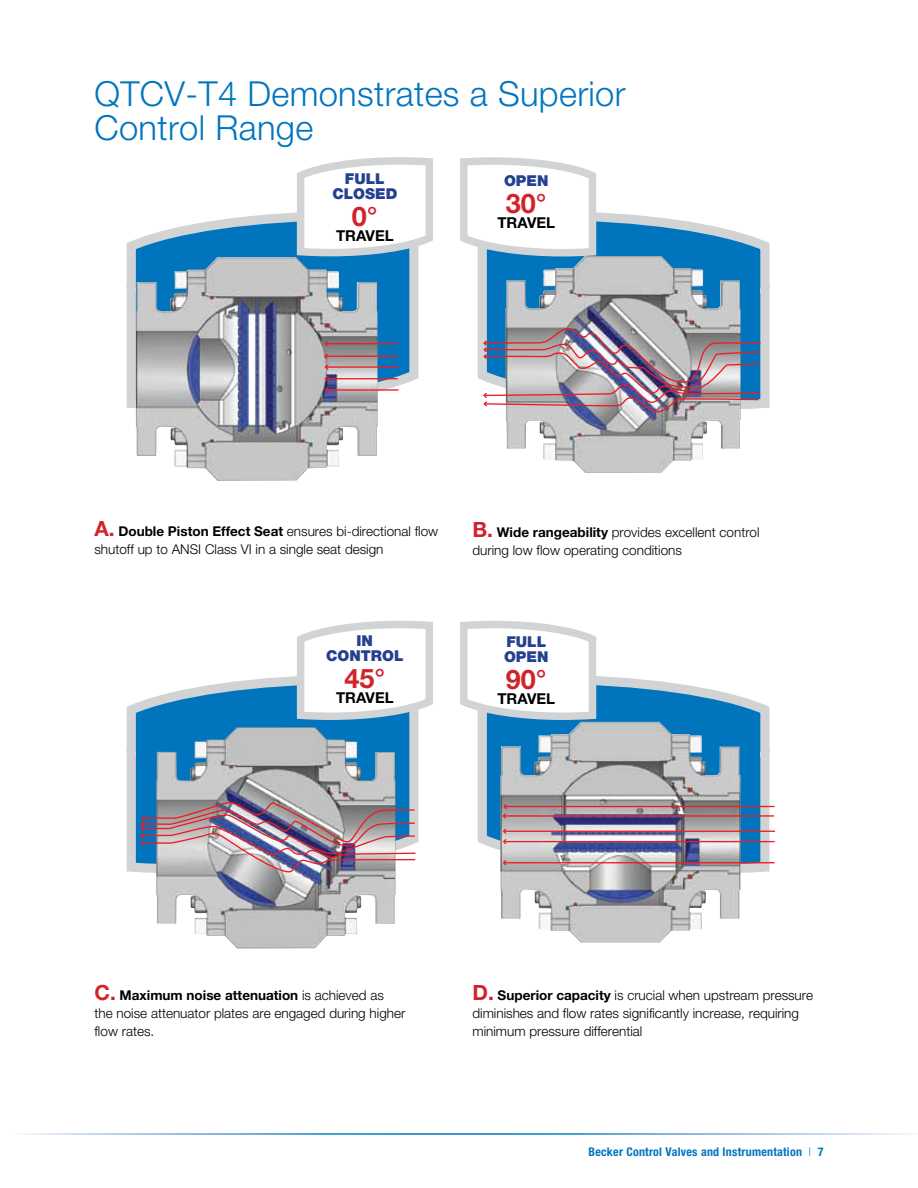
<style>
.page{position:relative;width:918px;height:1188px;background:#fff}
.page>*{position:absolute;margin:0;border:0;box-sizing:border-box;transform-origin:0 0}
.t1{font:300 34.5px/34.5px "Helvetica Neue LT Std";letter-spacing:.01em;color:#0075be}
.t2{font:700 27px "Helvetica Neue LT Std";color:#d2232a}
.t3{font:900 15px/15px "Helvetica Neue LT Std";color:#25408f;text-align:center}
.t4{font:700 15px "Helvetica Neue LT Std";color:#000}
.t5{font:300 13.5px/18px "Helvetica Neue LT Std";color:#000}
.t6{font:700 condensed 12px "Helvetica Neue LT Std";letter-spacing:.02em;color:#0075be}
.s1{font-weight:700;font-size:21px;color:#d2232a}
.s2{font-weight:700}
.s3{font-weight:300}
</style>
<div class="page">
<svg style="left:126px;top:213px;width:293px;height:198px"></svg>
<svg style="left:477px;top:212px;width:293px;height:196px"></svg>
<svg style="left:293px;top:157px;width:140px;height:103px"></svg>
<svg style="left:460px;top:157px;width:140px;height:103px"></svg>
<svg style="left:126px;top:676px;width:293px;height:202px"></svg>
<svg style="left:477px;top:676px;width:297px;height:202px"></svg>
<svg style="left:293px;top:620px;width:140px;height:104px"></svg>
<svg style="left:460px;top:620px;width:140px;height:104px"></svg>
<img style="left:505px;top:256px;width:236px;height:217px">
<img style="left:136px;top:257px;width:242px;height:224px">
<img style="left:156px;top:727px;width:239px;height:222px">
<img style="left:500px;top:722px;width:240px;height:221px">
<hr style="left:326px;top:343px;width:72px;height:1px;background:#ed1d24">
<svg style="left:324px;top:341px;width:5px;height:5px"></svg>
<hr style="left:326px;top:356px;width:72px;height:1px;background:#ed1d24">
<svg style="left:324px;top:354px;width:4px;height:5px"></svg>
<hr style="left:326px;top:366px;width:72px;height:2px;background:#ed1d24">
<svg style="left:324px;top:365px;width:5px;height:4px"></svg>
<hr style="left:326px;top:378px;width:72px;height:1px;background:#ed1d24">
<svg style="left:324px;top:376px;width:4px;height:5px"></svg>
<hr style="left:326px;top:389px;width:73px;height:2px;background:#ed1d24">
<svg style="left:324px;top:388px;width:5px;height:4px"></svg>
<hr style="left:505px;top:806px;width:270px;height:1px;background:#ed1d24">
<hr style="left:504px;top:815px;width:270px;height:2px;background:#ed1d24">
<svg style="left:502px;top:804px;width:5px;height:14px"></svg>
<hr style="left:504px;top:831px;width:271px;height:1px;background:#ed1d24">
<hr style="left:504px;top:841px;width:271px;height:1px;background:#ed1d24">
<svg style="left:503px;top:829px;width:4px;height:15px"></svg>
<hr style="left:504px;top:862px;width:271px;height:1px;background:#ed1d24">
<svg style="left:503px;top:860px;width:4px;height:5px"></svg>
<img style="left:483px;top:327px;width:279px;height:86px">
<img style="left:140px;top:801px;width:277px;height:72px">
<h1 class="t1" style="left:94px;top:75px;width:533px">QTCV-T4 Demonstrates a Superior<br>Control Range</h1>
<p class="t3" style="left:332px;top:171px;width:67px">FULL<br>CLOSED</p>
<h2 class="t2" style="left:352px;top:199px;width:27px">0°</h2>
<p class="t4" style="left:336px;top:226px;width:59px">TRAVEL</p>
<p class="t3" style="left:504px;top:173px;width:46px">OPEN</p>
<h2 class="t2" style="left:506px;top:186px;width:42px">30°</h2>
<p class="t4" style="left:497px;top:213px;width:59px">TRAVEL</p>
<p class="t5" style="left:94px;top:522px;width:345px"><span class="s1">A.</span> <span class="s2">Double Piston Effect Seat</span> ensures bi-directional flow shutoff up to ANSI Class VI in a single seat design</p>
<p class="t3" style="left:326px;top:633px;width:79px">IN<br>CONTROL</p>
<h2 class="t2" style="left:344px;top:662px;width:42px">45°</h2>
<p class="t4" style="left:336px;top:688px;width:59px">TRAVEL</p>
<p class="t5" style="left:472px;top:522px;width:289px"><span class="s1">B.</span> <span class="s2">Wide rangeability</span> provides excellent control during low flow operating conditions</p>
<p class="t3" style="left:504px;top:634px;width:46px;text-align:left">FULL<br>OPEN</p>
<h2 class="t2" style="left:506px;top:662px;width:42px">90°</h2>
<p class="t4" style="left:497px;top:689px;width:59px">TRAVEL</p>
<p class="t5" style="left:94px;top:986px;width:312px"><span class="s1">C.</span> <span class="s2">Maximum noise attenuation</span> is achieved as the noise attenuator plates are engaged during higher flow rates.</p>
<p class="t5" style="left:472px;top:986px;width:342px"><span class="s1">D.</span> <span class="s2">Superior capacity</span> is crucial when upstream pressure diminishes and flow rates significantly increase, requiring minimum pressure differential</p>
<p class="t6" style="left:588px;top:1145px;width:237px">Becker Control Valves and Instrumentation <span class="s3">|</span> 7</p>
</div>
